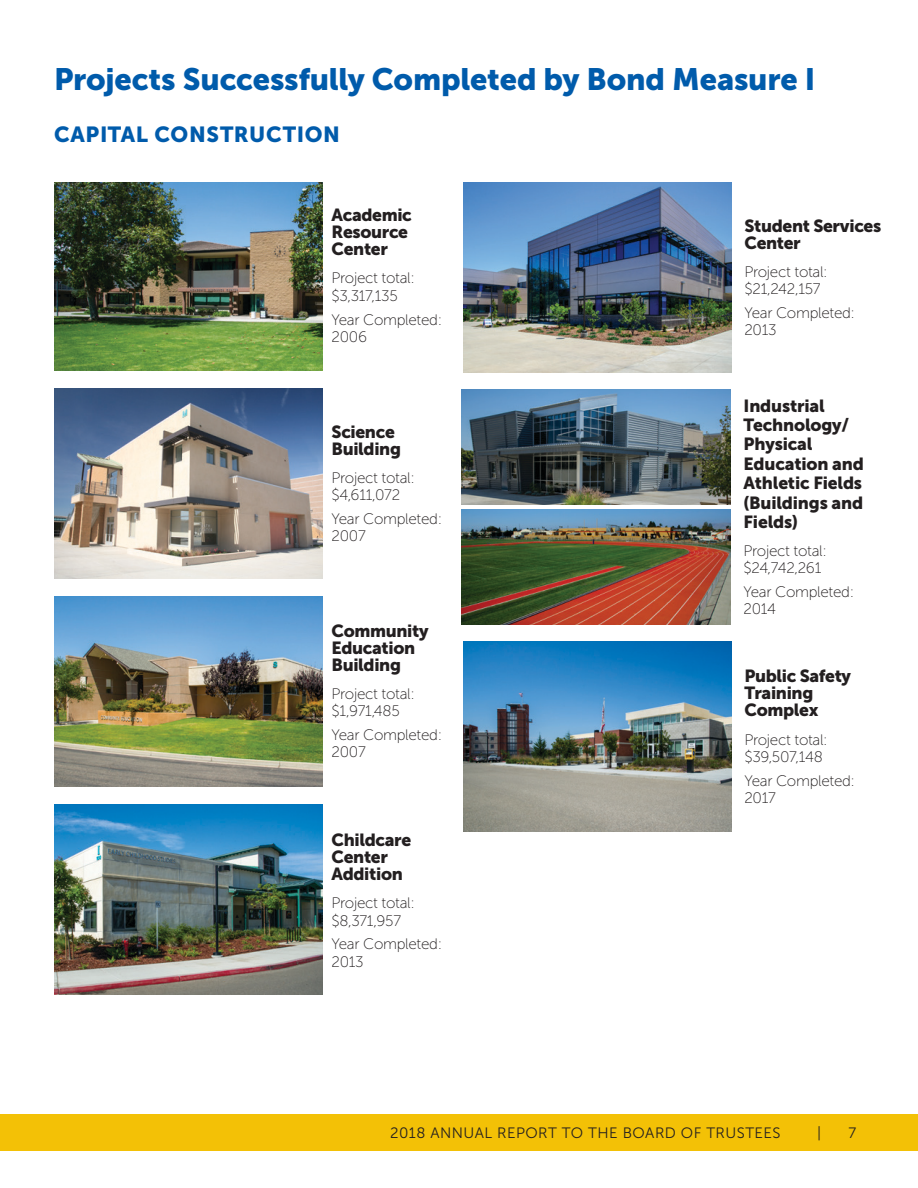
<style>
.page{position:relative;width:918px;height:1188px;background:#fff}
.page>*{position:absolute;margin:0;border:0;box-sizing:border-box;transform-origin:0 0}
.Subhead_2{font:30.75px "Museo Sans 900";letter-spacing:-.005em;color:#005bab}
.Subhead_1{font:21.75px "Museo Sans 900";letter-spacing:.03em;color:#005bab}
.t1{font:17.4px/17.1px "Museo Sans 900";letter-spacing:-.02em;color:#231f20}
.t2{font:15.15px/17.1px "Museo Sans 100";letter-spacing:-.02em;color:#231f20}
.t3{font:15px "Museo Sans 300";letter-spacing:.03em;color:#231f20}
</style>
<div class="page">
<div style="left:0;top:1115px;width:918px;height:36px;background:#f3c106"></div>
<img style="left:54px;top:183px;width:269px;height:188px">
<img style="left:54px;top:389px;width:269px;height:190px">
<img style="left:463px;top:182px;width:269px;height:190px">
<img style="left:463px;top:641px;width:269px;height:190px">
<img style="left:462px;top:390px;width:268px;height:114px">
<img style="left:462px;top:510px;width:268px;height:114px">
<img style="left:54px;top:596px;width:269px;height:190px">
<img style="left:54px;top:805px;width:269px;height:190px">
<p class="Subhead_2" style="left:54px;top:62px;width:763px">Projects Successfully Completed by Bond Measure I</p>
<p class="Subhead_1" style="left:54px;top:122px;width:288px">CAPITAL CONSTRUCTION</p>
<p class="t1" style="left:332px;top:206px;width:82px">Academic<br>Resource<br>Center</p>
<p class="t2" style="left:332px;top:270px;width:85px">Project total: $3,317,135</p>
<p class="t2" style="left:332px;top:311px;width:112px">Year Completed:<br>2006</p>
<p class="t1" style="left:332px;top:423px;width:71px">Science<br>Building</p>
<p class="t2" style="left:332px;top:469px;width:85px">Project total: $4,611,072</p>
<p class="t2" style="left:332px;top:510px;width:112px">Year Completed:<br>2007</p>
<p class="t1" style="left:332px;top:622px;width:99px">Community<br>Education<br>Building</p>
<p class="t2" style="left:332px;top:686px;width:85px">Project total: $1,971,485</p>
<p class="t2" style="left:332px;top:727px;width:112px">Year Completed:<br>2007</p>
<p class="t1" style="left:332px;top:831px;width:81px">Childcare<br>Center<br>Addition</p>
<p class="t2" style="left:332px;top:895px;width:85px">Project total: $8,371,957</p>
<p class="t2" style="left:332px;top:936px;width:112px">Year Completed:<br>2013</p>
<p class="t1" style="left:744px;top:217px;width:138px">Student Services<br>Center</p>
<p class="t2" style="left:744px;top:263px;width:85px">Project total: $21,242,157</p>
<p class="t2" style="left:744px;top:304px;width:112px">Year Completed:<br>2013</p>
<p class="t1" style="left:744px;top:396px;width:122px;line-height:19.4px">Industrial<br>Technology/<br>Physical<br>Education and<br>Athletic Fields (Buildings and<br>Fields)</p>
<p class="t2" style="left:744px;top:543px;width:85px">Project total: $24,742,261</p>
<p class="t2" style="left:744px;top:584px;width:112px">Year Completed:<br>2014</p>
<p class="t1" style="left:744px;top:667px;width:108px">Public Safety<br>Training<br>Complex</p>
<p class="t2" style="left:744px;top:731px;width:85px">Project total: $39,507,148</p>
<p class="t2" style="left:744px;top:772px;width:112px">Year Completed:<br>2017</p>
<p class="t3" style="left:390px;top:1125px;width:392px">2018 ANNUAL REPORT TO THE BOARD OF TRUSTEES</p>
<p class="t3" style="left:817px;top:1125px;width:6px">|</p>
<p class="t3" style="left:849px;top:1125px;width:9px">7</p>
</div>
